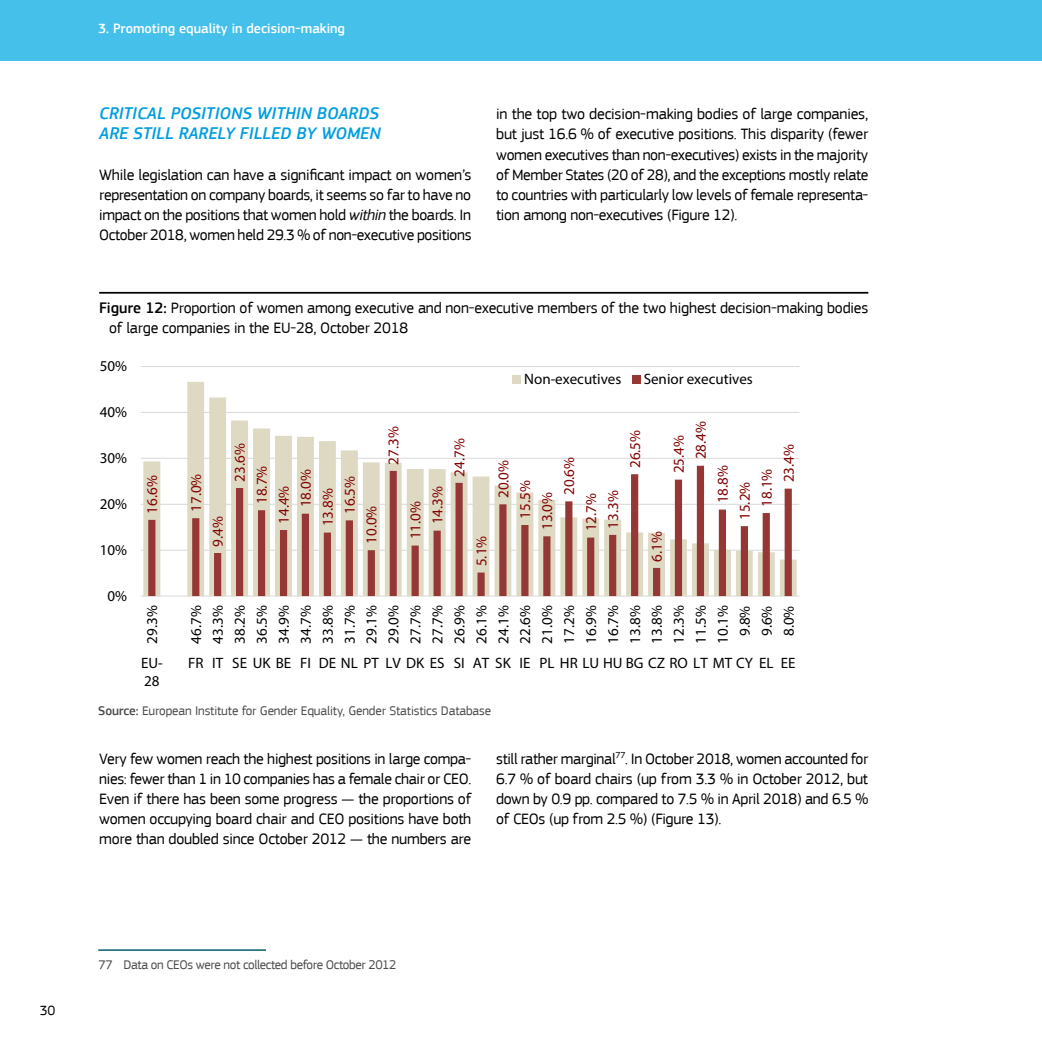
<style>
.page{position:relative;width:1042px;height:1042px;background:#fff}
.page>*{position:absolute;margin:0;border:0;box-sizing:border-box;transform-origin:0 0}
.t1{font:italic 500 17.5px/20.1px "EC Square Sans Pro";color:#009ee0}
.t2{font:15.75px/20.1px "EC Square Sans Pro";letter-spacing:-.015em;color:#000;text-align:justify}
.t3{font:15.05px/21.9px "Myriad Pro";color:#000;text-align:center}
.t4{font:15.05px "Myriad Pro";color:#820000}
.t5{font:500 14px "EC Square Sans Pro";color:#fff}
.t6{font:14px "EC Square Sans Pro";color:#000}
.t7{font:13.12px "EC Square Sans Pro";letter-spacing:-.01em;color:#4b4b4d}
.t8{font:13.12px "EC Square Sans Pro";letter-spacing:-.03em;color:#4b4b4d}
.s1{font-style:italic}
.s2{font-weight:500}
</style>
<div class="page">
<div style="left:0;top:0;width:1042px;height:60px;background:#45c0eb"></div>
<hr style="left:99px;top:292px;width:769px;height:2px;background:#000">
<hr style="left:98px;top:949px;width:168px;height:2px;background:#287584">
<hr style="left:141px;top:596px;width:658px;height:1px;background:#d9d9d9">
<hr style="left:141px;top:550px;width:658px;height:1px;background:#d9d9d9">
<hr style="left:141px;top:504px;width:658px;height:1px;background:#d9d9d9">
<hr style="left:141px;top:458px;width:658px;height:1px;background:#d9d9d9">
<hr style="left:141px;top:412px;width:658px;height:1px;background:#d9d9d9">
<hr style="left:141px;top:366px;width:658px;height:1px;background:#d9d9d9">
<svg style="left:143px;top:382px;width:654px;height:214px"></svg>
<svg style="left:148px;top:466px;width:644px;height:130px"></svg>
<div style="left:512px;top:376px;width:8px;height:8px;background:#ddd9c3"></div>
<div style="left:632px;top:376px;width:8px;height:8px;background:#953735"></div>
<p class="t5" style="left:98px;top:20px;width:248px">3. Promoting equality in decision-making</p>
<p class="t1" style="left:99px;top:104px;width:283px">CRITICAL POSITIONS WITHIN BOARDS<br>ARE STILL RARELY FILLED BY WOMEN</p>
<p class="t2" style="left:99px;top:165px;width:374px">While legislation can have a significant impact on women’s representation on company boards, it seems so far to have no impact on the positions that women hold <span class="s1">within</span> the boards. In October 2018, women held 29.3 % of non-executive positions</p>
<p class="t2" style="left:496px;top:104px;width:374px">in the top two decision-making bodies of large companies, but just 16.6 % of executive positions. This disparity (fewer women executives than non-executives) exists in the majority of Member States (20 of 28), and the exceptions mostly relate to countries with particularly low levels of female representa&shy;tion among non-executives (Figure 12).</p>
<p class="t2" style="left:109px;top:299px;width:760px;line-height:19.2px;text-indent:-10px"><span class="s2">Figure 12:</span> Proportion of women among executive and non-executive members of the two highest decision-making bodies of large companies in the EU-28, October 2018</p>
<p class="t3" style="left:100px;top:355px;width:29px">50%</p>
<p class="t3" style="left:100px;top:401px;width:29px">40%</p>
<p class="t3" style="left:100px;top:447px;width:29px">30%</p>
<p class="t3" style="left:100px;top:492px;width:29px">20%</p>
<p class="t3" style="left:100px;top:538px;width:29px">10%</p>
<p class="t3" style="left:108px;top:584px;width:21px">0%</p>
<p class="t3" style="left:524px;top:368px;width:99px">Non-executives</p>
<p class="t3" style="left:644px;top:368px;width:111px">Senior executives</p>
<p class="t4" style="left:143px;top:513px;width:40px;rotate:-90deg">16.6%</p>
<p class="t4" style="left:187px;top:512px;width:40px;rotate:-90deg">17.0%</p>
<p class="t4" style="left:209px;top:547px;width:32px;rotate:-90deg">9.4%</p>
<p class="t4" style="left:231px;top:482px;width:40px;rotate:-90deg">23.6%</p>
<p class="t4" style="left:253px;top:504px;width:40px;rotate:-90deg">18.7%</p>
<p class="t4" style="left:274px;top:524px;width:40px;rotate:-90deg">14.4%</p>
<p class="t4" style="left:296px;top:507px;width:40px;rotate:-90deg">18.0%</p>
<p class="t4" style="left:318px;top:526px;width:40px;rotate:-90deg">13.8%</p>
<p class="t4" style="left:340px;top:514px;width:40px;rotate:-90deg">16.5%</p>
<p class="t4" style="left:362px;top:544px;width:40px;rotate:-90deg">10.0%</p>
<p class="t4" style="left:384px;top:465px;width:40px;rotate:-90deg">27.3%</p>
<p class="t4" style="left:406px;top:539px;width:40px;rotate:-90deg">11.0%</p>
<p class="t4" style="left:428px;top:524px;width:40px;rotate:-90deg">14.3%</p>
<p class="t4" style="left:450px;top:477px;width:40px;rotate:-90deg">24.7%</p>
<p class="t4" style="left:472px;top:566px;width:32px;rotate:-90deg">5.1%</p>
<p class="t4" style="left:494px;top:498px;width:40px;rotate:-90deg">20.0%</p>
<p class="t4" style="left:516px;top:519px;width:40px;rotate:-90deg">15.5%</p>
<p class="t4" style="left:538px;top:530px;width:40px;rotate:-90deg">13.0%</p>
<p class="t4" style="left:560px;top:495px;width:40px;rotate:-90deg">20.6%</p>
<p class="t4" style="left:582px;top:531px;width:40px;rotate:-90deg">12.7%</p>
<p class="t4" style="left:604px;top:528px;width:40px;rotate:-90deg">13.3%</p>
<p class="t4" style="left:626px;top:468px;width:40px;rotate:-90deg">26.5%</p>
<p class="t4" style="left:648px;top:562px;width:32px;rotate:-90deg">6.1%</p>
<p class="t4" style="left:669px;top:473px;width:40px;rotate:-90deg">25.4%</p>
<p class="t4" style="left:691px;top:459px;width:40px;rotate:-90deg">28.4%</p>
<p class="t4" style="left:713px;top:503px;width:40px;rotate:-90deg">18.8%</p>
<p class="t4" style="left:735px;top:520px;width:40px;rotate:-90deg">15.2%</p>
<p class="t4" style="left:757px;top:507px;width:40px;rotate:-90deg">18.1%</p>
<p class="t4" style="left:779px;top:482px;width:40px;rotate:-90deg">23.4%</p>
<p class="t3" style="left:141px;top:644px;width:40px;rotate:-90deg">29.3%</p>
<p class="t3" style="left:185px;top:644px;width:40px;rotate:-90deg">46.7%<br>43.3%<br>38.2%<br>36.5%<br>34.9%<br>34.7%<br>33.8%<br>31.7%<br>29.1%<br>29.0%<br>27.7%<br>27.7%<br>26.9%<br>26.1%<br>24.1%<br>22.6%<br>21.0%<br>17.2%<br>16.9%<br>16.7%<br>13.8%<br>13.8%<br>12.3%<br>11.5%<br>10.1%<br>9.8%<br>9.6%<br>8.0%</p>
<p class="t3" style="left:141px;top:654px;width:23px;line-height:18px;text-align:left">EU-<br>28</p>
<p class="t3" style="left:188px;top:652px;width:609px">FR IT SE UK BE FI DE NL PT LV DK ES SI AT SK IE PL HR LU HU BG CZ RO LT MT CY EL EE</p>
<p class="t7" style="left:98px;top:703px;width:394px"><span class="s2">Source:</span> European Institute for Gender Equality, Gender Statistics Database</p>
<p class="t2" style="left:99px;top:748px;width:374px">Very few women reach the highest positions in large compa&shy;nies: fewer than 1 in 10 companies has a female chair or CEO.<br>Even if there has been some progress — the proportions of women occupying board chair and CEO positions have both more than doubled since October 2012 — the numbers are</p>
<p class="t2" style="left:496px;top:748px;width:373px">still rather marginal<sup>77</sup>. In October 2018, women accounted for 6.7 % of board chairs (up from 3.3 % in October 2012, but down by 0.9 pp. compared to 7.5 % in April 2018) and 6.5 % of CEOs (up from 2.5 %) (Figure 13).</p>
<p class="t6" style="left:40px;top:1002px;width:17px">30</p>
<p class="t8" style="left:99px;top:956px;width:299px">77 Data on CEOs were not collected before October 2012</p>
</div>
